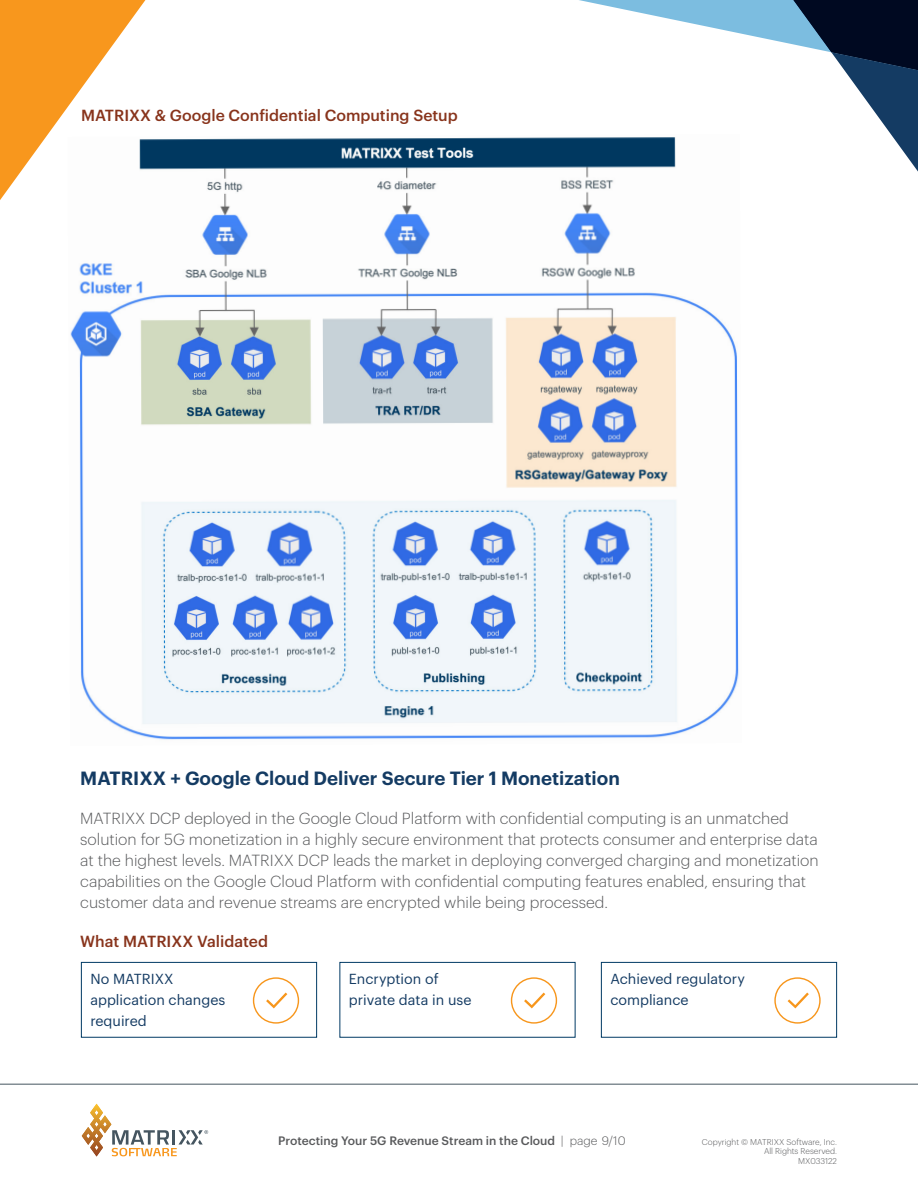
<style>
.page{position:relative;width:918px;height:1188px;background:#fff}
.page>*{position:absolute;margin:0;border:0;box-sizing:border-box;transform-origin:0 0}
.t1{font:600 18.75px "Graphik";color:#143b63}
.t2{font:300 15.75px/21px "Graphik";color:#58595b}
.t3{font:500 15.75px "Graphik";color:#88341c}
.t4{font:14.25px/21px "Graphik";color:#143b63}
.t5{font:500 12px "Graphik";color:#58595b}
.t6{font:300 8.25px/9.9px "Graphik";color:#58595b;text-align:right}
.s1{font-weight:300}
</style>
<div class="page">
<hr style="left:0;top:1084px;width:918px;height:1px;background:#455560">
<svg style="left:82px;top:1104px;width:126px;height:53px"></svg>
<img style="left:70px;top:137px;width:669px;height:603px">
<svg style="left:0;top:0;width:145px;height:200px"></svg>
<svg style="left:579px;top:0;width:339px;height:188px"></svg>
<div style="left:81px;top:962px;width:236px;height:76px;border:1px solid #003a64"></div>
<div style="left:339px;top:962px;width:236px;height:76px;border:1px solid #003a64"></div>
<div style="left:601px;top:962px;width:236px;height:76px;border:1px solid #003a64"></div>
<svg style="left:253px;top:977px;width:46px;height:47px"></svg>
<svg style="left:511px;top:977px;width:46px;height:47px"></svg>
<svg style="left:774px;top:977px;width:47px;height:47px"></svg>
<p class="t3" style="left:81px;top:103px;width:378px">MATRIXX &amp; Google Confidential Computing Setup</p>
<p class="t1" style="left:80px;top:764px;width:541px">MATRIXX + Google Cloud Deliver Secure Tier 1 Monetization</p>
<p class="t2" style="left:80px;top:806px;width:740px">MATRIXX DCP deployed in the Google Cloud Platform with confidential computing is an unmatched solution for 5G monetization in a highly secure environment that protects consumer and enterprise data at the highest levels. MATRIXX DCP leads the market in deploying converged charging and monetization capabilities on the Google Cloud Platform with confidential computing features enabled, ensuring that customer data and revenue streams are encrypted while being processed.</p>
<p class="t3" style="left:80px;top:929px;width:189px">What MATRIXX Validated</p>
<p class="t4" style="left:90px;top:967px;width:137px">No MATRIXX application changes required</p>
<p class="t4" style="left:349px;top:967px;width:124px">Encryption of private data in use</p>
<p class="t4" style="left:610px;top:967px;width:136px">Achieved regulatory compliance</p>
<p class="t5" style="left:278px;top:1131px;width:349px">Protecting Your 5G Revenue Stream in the Cloud <span class="s1">| page 9/10</span></p>
<p class="t6" style="left:702px;top:1136px;width:137px">Copyright © MATRIXX Software, Inc.<br>All Rights Reserved.<br>MX033122</p>
</div>
